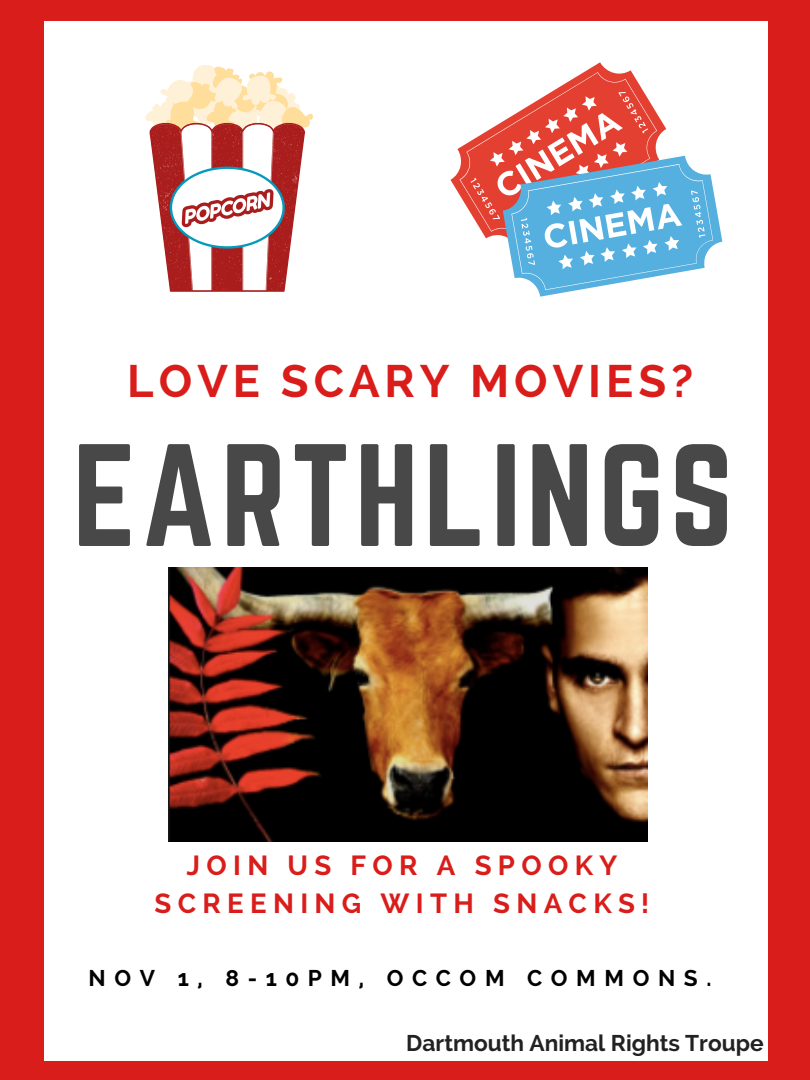
<style>
.page{position:relative;width:810px;height:1080px;background:#d91d1a}
.page>*{position:absolute;margin:0;border:0;box-sizing:border-box;transform-origin:0 0}
.t1{font:127.38px "Norwester";letter-spacing:.04em;color:#484848}
.t2{font:700 45.25px "Raleway";letter-spacing:.11em;color:#d91d1a}
.t3{font:700 27.5px/38.4px "Raleway";letter-spacing:.23em;color:#d91d1a;text-align:center}
.t4{font:700 22.62px "Raleway";color:#222}
.t5{font:700 22.62px "Raleway";letter-spacing:.38em;color:#000}
</style>
<div class="page">
<div style="left:45px;top:21px;width:723px;height:1039px;background:#fff"></div>
<svg style="left:450px;top:62px;width:182px;height:134px"></svg>
<svg style="left:460px;top:72px;width:262px;height:225px"></svg>
<svg style="left:145px;top:65px;width:168px;height:227px"></svg>
<img style="left:169px;top:567px;width:478px;height:274px">
<h2 class="t2" style="left:127px;top:354px;width:568px">LOVE SCARY MOVIES?</h2>
<h1 class="t1" style="left:73px;top:435px;width:662px">EARTHLINGS</h1>
<p class="t3" style="left:154px;top:846px;width:496px">JOIN US FOR A SPOOKY<br>SCREENING WITH SNACKS!</p>
<p class="t5" style="left:89px;top:965px;width:624px">NOV 1, 8-10PM, OCCOM COMMONS.</p>
<p class="t4" style="left:406px;top:1030px;width:359px">Dartmouth Animal Rights Troupe</p>
</div>
